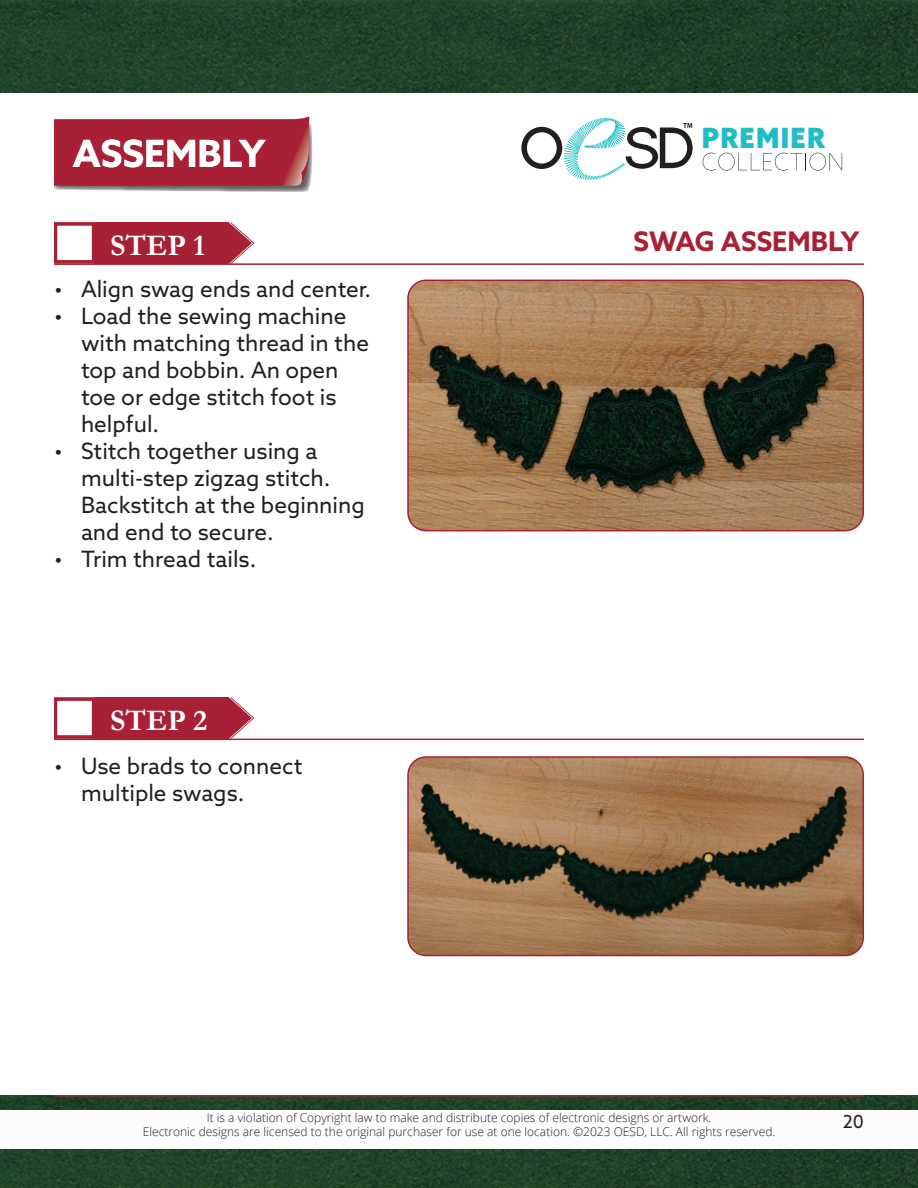
<style>
.page{position:relative;width:918px;height:1188px;background:#fff}
.page>*{position:absolute;margin:0;border:0;box-sizing:border-box;transform-origin:0 0}
.t1{font:700 37.5px "Azo Sans";color:#fff}
.t2{font:700 30px "Garamond";color:#fff}
.t3{font:900 27.9px "Azo Sans";letter-spacing:.05em;color:#21bdc5;scale:.95 1}
.t4{font:700 27px "Azo Sans";color:#a82035}
.t5{font:22.5px/27px "Azo Sans";color:#231f20}
.t6{font:18px "Azo Sans";color:#231f20}
.t7{font:300 12px "Open Sans";color:#231f20}
</style>
<div class="page">
<img style="left:0;top:1096px;width:918px;height:92px">
<div style="left:0;top:1110px;width:918px;height:38px;background:#fff"></div>
<img style="left:0;top:0;width:918px;height:92px">
<hr style="left:54px;top:1095px;width:810px;height:2px;background:#a82035">
<svg style="left:54px;top:697px;width:42px;height:42px"></svg>
<div style="left:56px;top:700px;width:37px;height:36px;border:1px solid #a82035"></div>
<svg style="left:54px;top:222px;width:42px;height:41px"></svg>
<div style="left:56px;top:225px;width:37px;height:36px;border:1px solid #a82035"></div>
<hr style="left:54px;top:739px;width:810px;height:1px;background:#a82035">
<hr style="left:54px;top:263px;width:810px;height:2px;background:#a82035">
<div style="left:95px;top:698px;width:134px;height:41px;background:#a82035"></div>
<svg style="left:229px;top:698px;width:25px;height:41px"></svg>
<img style="left:410px;top:759px;width:453px;height:197px">
<div style="left:407px;top:756px;width:457px;height:200px;border:2px solid #a82035;border-radius:18px"></div>
<img style="left:408px;top:280px;width:455px;height:251px">
<div style="left:407px;top:280px;width:457px;height:251px;border:2px solid #a82035;border-radius:18px"></div>
<svg style="left:521px;top:118px;width:172px;height:62px"></svg>
<svg style="left:703px;top:153px;width:139px;height:18px"></svg>
<svg style="left:54px;top:116px;width:259px;height:76px"></svg>
<div style="left:95px;top:223px;width:134px;height:41px;background:#a82035"></div>
<svg style="left:229px;top:223px;width:25px;height:41px"></svg>
<p class="t1" style="left:73px;top:129px;width:194px">ASSEMBLY</p>
<p class="t2" style="left:110px;top:225px;width:97px">STEP 1</p>
<p class="t5" style="left:54px;top:276px;width:319px">• Align swag ends and center.</p>
<p class="t5" style="left:81px;top:303px;width:290px;text-indent:-27px">• Load the sewing machine with matching thread in the top and bobbin. An open toe or edge stitch foot is helpful.</p>
<p class="t5" style="left:81px;top:438px;width:285px;text-indent:-27px">• Stitch together using a multi-step zigzag stitch.<br>Backstitch at the beginning and end to secure.</p>
<p class="t5" style="left:54px;top:546px;width:204px">• Trim thread tails.</p>
<p class="t2" style="left:110px;top:700px;width:99px">STEP 2</p>
<p class="t5" style="left:81px;top:752px;width:223px;text-indent:-27px">• Use brads to connect multiple swags.</p>
<p class="t3" style="left:702px;top:119px;width:131px">PREMIER</p>
<p class="t4" style="left:633px;top:223px;width:228px">SWAG ASSEMBLY</p>
<p class="t7" style="left:207px;top:1105px;width:506px">It is a violation of Copyright law to make and distribute copies of electronic designs or artwork.</p>
<p class="t7" style="left:143px;top:1119px;width:634px">Electronic designs are licensed to the original purchaser for use at one location. ©2023 OESD, LLC. All rights reserved.</p>
<p class="t6" style="left:843px;top:1109px;width:23px">20</p>
</div>
